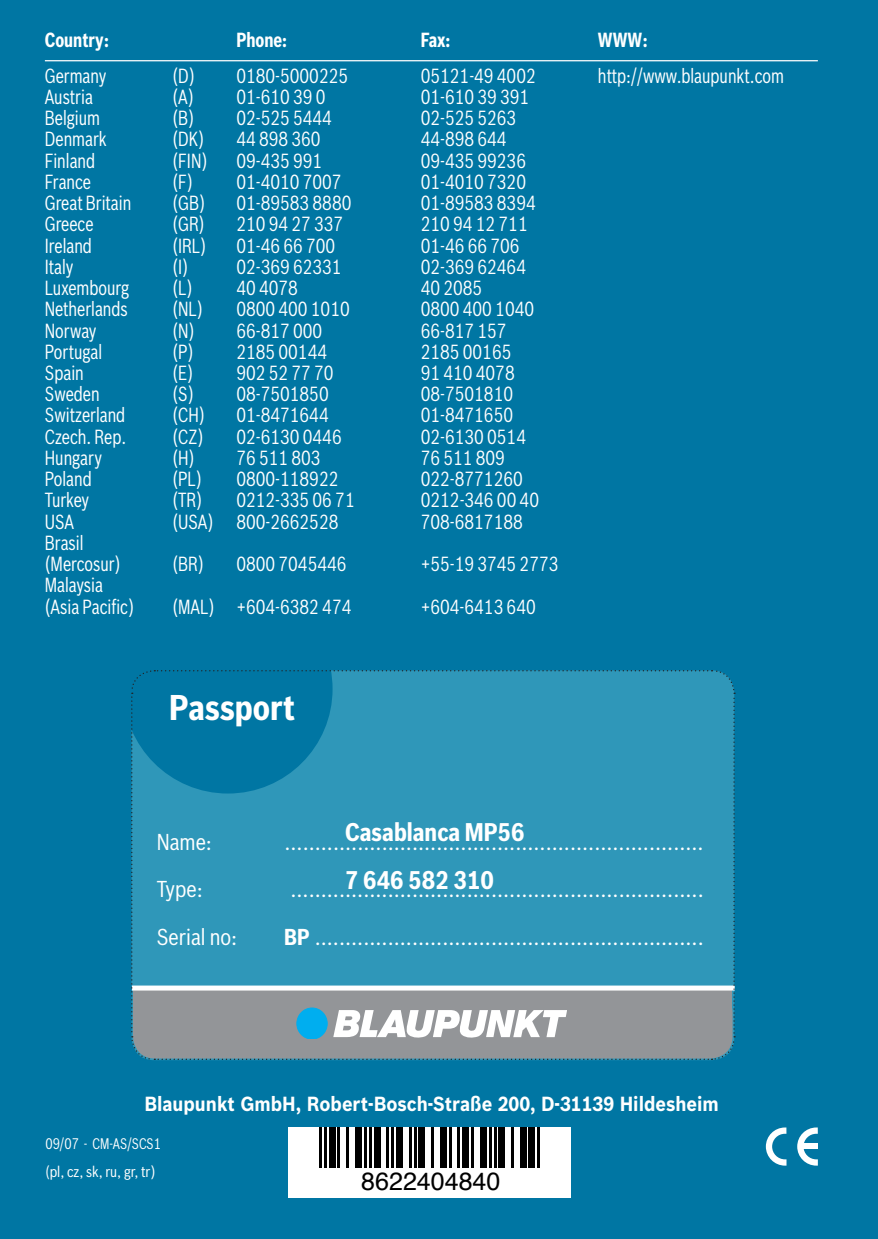
<style>
.page{position:relative;width:878px;height:1239px;background:#fff}
.page>*{position:absolute;margin:0;border:0;box-sizing:border-box;transform-origin:0 0}
.t1{font:700 35px "Bosch Sans Cond";color:#fff}
.t2{font:700 25px/47.5px "Bosch Sans Cond";color:#fff}
.t3{font:25px "Helvetica";color:#000}
.t4{font:22.5px "Bosch Sans Cond";color:#fff}
.t5{font:20px/21.2px "Bosch Sans Cond";color:#fff;scale:.9 1}
.t6{font:700 20px "Bosch Sans";color:#fff;scale:.9 1}
.t7{font:700 20px "Bosch Sans Cond";color:#fff;scale:.9 1}
.t8{font:15px/27px "Bosch Sans Cond";color:#fff;scale:.9 1}
.s1{font-weight:700}
</style>
<div class="page">
<div style="left:0;top:0;width:877px;height:1239px;background:#0076a3"></div>
<div style="left:123px;top:584px;width:209px;height:209px;background:#0076a3;border-radius:50%"></div>
<hr style="left:45px;top:60px;width:772px;height:1px;background:#fff">
<svg style="left:130px;top:669px;width:605px;height:391px;background:#3f96b3"></svg>
<div style="left:288px;top:1127px;width:282px;height:70px;background:#fff"></div>
<hr style="left:319px;top:1127px;width:2px;height:41px;background:#000">
<hr style="left:324px;top:1127px;width:2px;height:41px;background:#000">
<div style="left:329px;top:1127px;width:6px;height:41px;background:#000"></div>
<hr style="left:337px;top:1127px;width:3px;height:41px;background:#000">
<hr style="left:346px;top:1127px;width:3px;height:41px;background:#000">
<div style="left:355px;top:1127px;width:6px;height:41px;background:#000"></div>
<hr style="left:364px;top:1127px;width:2px;height:41px;background:#000">
<hr style="left:369px;top:1127px;width:2px;height:41px;background:#000">
<div style="left:374px;top:1127px;width:6px;height:41px;background:#000"></div>
<hr style="left:386px;top:1127px;width:3px;height:41px;background:#000">
<hr style="left:391px;top:1127px;width:3px;height:41px;background:#000">
<div style="left:396px;top:1127px;width:6px;height:41px;background:#000"></div>
<hr style="left:409px;top:1127px;width:2px;height:41px;background:#000">
<hr style="left:414px;top:1127px;width:2px;height:41px;background:#000">
<div style="left:419px;top:1127px;width:6px;height:41px;background:#000"></div>
<hr style="left:431px;top:1127px;width:3px;height:41px;background:#000">
<div style="left:440px;top:1127px;width:6px;height:41px;background:#000"></div>
<hr style="left:449px;top:1127px;width:2px;height:41px;background:#000">
<hr style="left:457px;top:1127px;width:3px;height:41px;background:#000">
<div style="left:462px;top:1127px;width:7px;height:41px;background:#000"></div>
<hr style="left:471px;top:1127px;width:3px;height:41px;background:#000">
<div style="left:480px;top:1127px;width:6px;height:41px;background:#000"></div>
<hr style="left:488px;top:1127px;width:3px;height:41px;background:#000">
<hr style="left:493px;top:1127px;width:3px;height:41px;background:#000">
<div style="left:498px;top:1127px;width:7px;height:41px;background:#000"></div>
<hr style="left:511px;top:1127px;width:2px;height:41px;background:#000">
<div style="left:520px;top:1127px;width:6px;height:41px;background:#000"></div>
<div style="left:528px;top:1127px;width:7px;height:41px;background:#000"></div>
<hr style="left:537px;top:1127px;width:3px;height:41px;background:#000">
<svg style="left:797px;top:1127px;width:20px;height:38px"></svg>
<div style="left:802px;top:1144px;width:15px;height:5px;background:#fff"></div>
<svg style="left:765px;top:1127px;width:21px;height:38px"></svg>
<p class="t7" style="left:45px;top:32px;width:73px">Country:</p>
<p class="t7" style="left:236px;top:32px;width:58px">Phone:</p>
<p class="t7" style="left:420px;top:32px;width:34px">Fax:</p>
<p class="t7" style="left:598px;top:32px;width:57px">WWW:</p>
<p class="t5" style="left:45px;top:66px;width:70px">Germany</p>
<p class="t5" style="left:172px;top:66px;width:197px">(D) 0180-5000225</p>
<p class="t5" style="left:420px;top:66px;width:129px">05121-49 4002</p>
<p class="t5" style="left:598px;top:66px;width:208px">http://www.blaupunkt.com</p>
<p class="t5" style="left:45px;top:87px;width:55px">Austria</p>
<p class="t5" style="left:172px;top:87px;width:171px">(A) 01-610 39 0</p>
<p class="t5" style="left:420px;top:87px;width:122px">01-610 39 391</p>
<p class="t5" style="left:45px;top:109px;width:63px">Belgium</p>
<p class="t5" style="left:172px;top:109px;width:179px">(B) 02-525 5444</p>
<p class="t5" style="left:420px;top:109px;width:108px">02-525 5263</p>
<p class="t5" style="left:45px;top:130px;width:70px">Denmark</p>
<p class="t5" style="left:172px;top:130px;width:37px">(DK)</p>
<p class="t5" style="left:236px;top:130px;width:95px">44 898 360</p>
<p class="t5" style="left:420px;top:130px;width:97px">44-898 644</p>
<p class="t5" style="left:45px;top:151px;width:57px">Finland</p>
<p class="t5" style="left:172px;top:151px;width:41px">(FIN)</p>
<p class="t5" style="left:236px;top:151px;width:97px">09-435 991</p>
<p class="t5" style="left:420px;top:151px;width:119px">09-435 99236</p>
<p class="t5" style="left:45px;top:172px;width:53px">France</p>
<p class="t5" style="left:172px;top:172px;width:189px">(F) 01-4010 7007</p>
<p class="t5" style="left:420px;top:172px;width:119px">01-4010 7320</p>
<p class="t5" style="left:45px;top:194px;width:98px">Great Britain</p>
<p class="t5" style="left:172px;top:194px;width:38px">(GB)</p>
<p class="t5" style="left:236px;top:194px;width:129px">01-89583 8880</p>
<p class="t5" style="left:420px;top:194px;width:129px">01-89583 8394</p>
<p class="t5" style="left:45px;top:215px;width:56px">Greece</p>
<p class="t5" style="left:172px;top:215px;width:38px">(GR)</p>
<p class="t5" style="left:236px;top:215px;width:120px">210 94 27 337</p>
<p class="t5" style="left:420px;top:215px;width:120px">210 94 12 711</p>
<p class="t5" style="left:45px;top:236px;width:54px">Ireland</p>
<p class="t5" style="left:172px;top:236px;width:40px">(IRL)</p>
<p class="t5" style="left:236px;top:236px;width:111px">01-46 66 700</p>
<p class="t5" style="left:420px;top:236px;width:111px">01-46 66 706</p>
<p class="t5" style="left:45px;top:257px;width:33px">Italy</p>
<p class="t5" style="left:172px;top:257px;width:189px">(I) 02-369 62331</p>
<p class="t5" style="left:420px;top:257px;width:119px">02-369 62464</p>
<p class="t5" style="left:45px;top:279px;width:95px">Luxembourg</p>
<p class="t5" style="left:172px;top:279px;width:141px">(L) 40 4078</p>
<p class="t5" style="left:420px;top:279px;width:70px">40 2085</p>
<p class="t5" style="left:45px;top:300px;width:94px">Netherlands</p>
<p class="t5" style="left:172px;top:300px;width:36px">(NL)</p>
<p class="t5" style="left:236px;top:300px;width:128px">0800 400 1010</p>
<p class="t5" style="left:420px;top:300px;width:128px">0800 400 1040</p>
<p class="t5" style="left:45px;top:321px;width:59px">Norway</p>
<p class="t5" style="left:172px;top:321px;width:168px">(N) 66-817 000</p>
<p class="t5" style="left:420px;top:321px;width:97px">66-817 157</p>
<p class="t5" style="left:45px;top:342px;width:65px">Portugal</p>
<p class="t5" style="left:172px;top:342px;width:173px">(P) 2185 00144</p>
<p class="t5" style="left:420px;top:342px;width:102px">2185 00165</p>
<p class="t5" style="left:45px;top:364px;width:45px">Spain</p>
<p class="t5" style="left:172px;top:364px;width:180px">(E) 902 52 77 70</p>
<p class="t5" style="left:420px;top:364px;width:106px">91 410 4078</p>
<p class="t5" style="left:45px;top:385px;width:62px">Sweden</p>
<p class="t5" style="left:172px;top:385px;width:175px">(S) 08-7501850</p>
<p class="t5" style="left:420px;top:385px;width:104px">08-7501810</p>
<p class="t5" style="left:45px;top:406px;width:91px">Switzerland</p>
<p class="t5" style="left:172px;top:406px;width:38px">(CH)</p>
<p class="t5" style="left:236px;top:406px;width:104px">01-8471644</p>
<p class="t5" style="left:420px;top:406px;width:104px">01-8471650</p>
<p class="t5" style="left:45px;top:427px;width:92px">Czech. Rep.</p>
<p class="t5" style="left:172px;top:427px;width:36px">(CZ)</p>
<p class="t5" style="left:236px;top:427px;width:118px">02-6130 0446</p>
<p class="t5" style="left:420px;top:427px;width:118px">02-6130 0514</p>
<p class="t5" style="left:45px;top:449px;width:65px">Hungary</p>
<p class="t5" style="left:172px;top:449px;width:166px">(H) 76 511 803</p>
<p class="t5" style="left:420px;top:449px;width:95px">76 511 809</p>
<p class="t5" style="left:45px;top:470px;width:54px">Poland</p>
<p class="t5" style="left:172px;top:470px;width:35px">(PL)</p>
<p class="t5" style="left:236px;top:470px;width:115px">0800-118922</p>
<p class="t5" style="left:420px;top:470px;width:115px">022-8771260</p>
<p class="t5" style="left:45px;top:491px;width:51px">Turkey</p>
<p class="t5" style="left:172px;top:491px;width:35px">(TR)</p>
<p class="t5" style="left:236px;top:491px;width:133px">0212-335 06 71</p>
<p class="t5" style="left:420px;top:491px;width:133px">0212-346 00 40</p>
<p class="t5" style="left:45px;top:512px;width:34px">USA</p>
<p class="t5" style="left:172px;top:512px;width:186px">(USA) 800-2662528</p>
<p class="t5" style="left:420px;top:512px;width:115px">708-6817188</p>
<p class="t5" style="left:45px;top:533px;width:86px">Brasil (Mercosur)</p>
<p class="t5" style="left:172px;top:555px;width:37px">(BR)</p>
<p class="t5" style="left:236px;top:555px;width:124px">0800 7045446</p>
<p class="t5" style="left:420px;top:555px;width:155px">+55-19 3745 2773</p>
<p class="t5" style="left:45px;top:576px;width:101px">Malaysia (Asia Pacific)</p>
<p class="t5" style="left:172px;top:597px;width:200px">(MAL) +604-6382 474</p>
<p class="t5" style="left:420px;top:597px;width:129px">+604-6413 640</p>
<h1 class="t1" style="left:169px;top:693px;width:127px">Passport</h1>
<p class="t4" style="left:157px;top:833px;width:57px">Name:</p>
<p class="t4" style="left:157px;top:880px;width:48px">Type:</p>
<p class="t2" style="left:345px;top:810px;width:181px">Casablanca MP56<br>7 646 582 310</p>
<p class="t4" style="left:284px;top:833px;width:421px">.....................................................................</p>
<p class="t4" style="left:290px;top:880px;width:415px">....................................................................</p>
<p class="t4" style="left:157px;top:928px;width:82px">Serial no:</p>
<p class="t4" style="left:284px;top:928px;width:421px"><span class="s1">BP</span> ................................................................</p>
<p class="t6" style="left:144px;top:1092px;width:639px">Blaupunkt GmbH, Robert-Bosch-Straße 200, D-31139 Hildesheim</p>
<p class="t8" style="left:45px;top:1131px;width:130px">09/07 - CM-AS/SCS1 (pl, cz, sk, ru, gr, tr)</p>
<p class="t3" style="left:361px;top:1171px;width:141px">8622404840</p>
</div>
